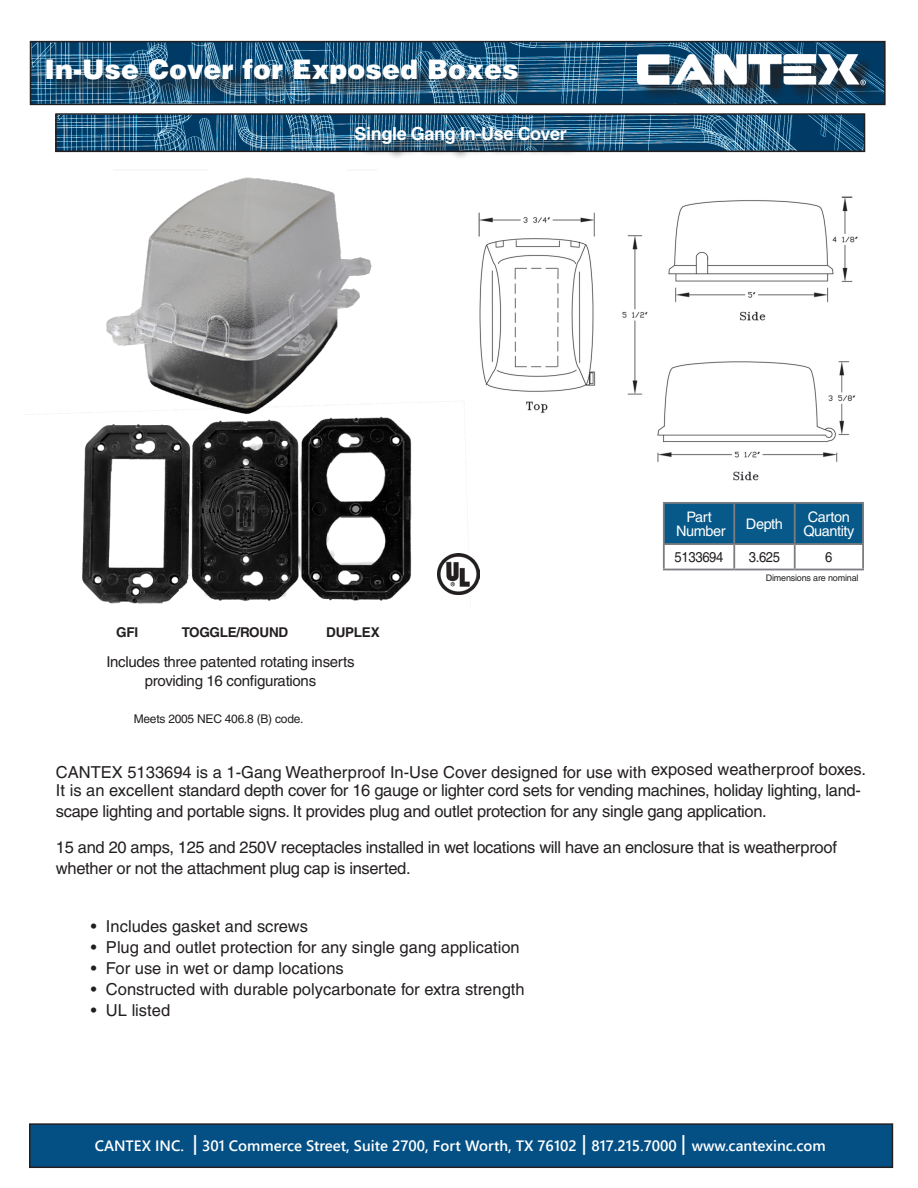
<style>
.page{position:relative;width:918px;height:1188px;background:#fff}
.page>*{position:absolute;margin:0;border:0;box-sizing:border-box;transform-origin:0 0}
.t1{font:900 27px "Helvetica";color:#fff}
.t2{font:700 18px "Helvetica";letter-spacing:-.02em;color:#fff}
.t3{font:16.5px/18px "Helvetica";letter-spacing:-.02em;color:#231f20}
.t4{font:16.5px "Helvetica";color:#231f20}
.t5{font:600 15px "Segoe UI";color:#fff}
.t6{font:15px "Helvetica";letter-spacing:-.02em;color:#231f20}
.t7{font:14.55px/14.5px "Helvetica";letter-spacing:-.03em;color:#fff;text-align:center}
.t8{font:14.25px "Helvetica";letter-spacing:-.025em;color:#231f20;scale:.92 1}
.t9{font:700 13.5px "Helvetica";letter-spacing:-.02em;color:#231f20}
.t10{font:12px "Helvetica";letter-spacing:-.02em;color:#231f20}
.t11{font:9px "Helvetica";letter-spacing:-.02em;color:#231f20}
.s1{font-size:19.5px}
</style>
<div class="page">
<img style="left:478px;top:196px;width:380px;height:285px">
<img style="left:33px;top:44px;width:850px;height:58px">
<div style="left:30px;top:41px;width:856px;height:64px;border:2px solid #231f20"></div>
<div style="left:640px;top:56px;width:243px;height:46px;background:#231f20;opacity:.54"></div>
<img style="left:638px;top:55px;width:231px;height:33px">
<div style="left:32px;top:1126px;width:858px;height:39px;background:#045085"></div>
<div style="left:29px;top:1123px;width:864px;height:45px;border:2px solid #231f20"></div>
<img style="left:58px;top:116px;width:804px;height:33px">
<div style="left:55px;top:113px;width:810px;height:39px;border:2px solid #231f20"></div>
<div style="left:49px;top:61px;width:487px;height:41px;background:#231f20;opacity:.75"></div>
<div style="left:358px;top:128px;width:225px;height:32px;background:#231f20;opacity:.84"></div>
<div style="left:665px;top:504px;width:197px;height:39px;background:#065989"></div>
<hr style="left:663px;top:502px;width:71px;height:2px;background:#7c7e81">
<hr style="left:663px;top:504px;width:2px;height:39px;background:#7c7e81">
<hr style="left:734px;top:502px;width:61px;height:2px;background:#7c7e81">
<hr style="left:733px;top:504px;width:2px;height:39px;background:#7c7e81">
<hr style="left:795px;top:502px;width:69px;height:2px;background:#7c7e81">
<hr style="left:794px;top:504px;width:2px;height:39px;background:#7c7e81">
<hr style="left:862px;top:504px;width:2px;height:39px;background:#7c7e81">
<hr style="left:663px;top:543px;width:71px;height:2px;background:#7c7e81">
<hr style="left:734px;top:543px;width:61px;height:2px;background:#7c7e81">
<hr style="left:795px;top:543px;width:69px;height:2px;background:#7c7e81">
<hr style="left:663px;top:545px;width:2px;height:24px;background:#7c7e81">
<hr style="left:733px;top:545px;width:2px;height:24px;background:#7c7e81">
<hr style="left:794px;top:545px;width:2px;height:24px;background:#7c7e81">
<hr style="left:862px;top:545px;width:2px;height:24px;background:#7c7e81">
<hr style="left:663px;top:569px;width:71px;height:1px;background:#7c7e81">
<hr style="left:734px;top:569px;width:61px;height:1px;background:#7c7e81">
<hr style="left:795px;top:569px;width:69px;height:1px;background:#7c7e81">
<img style="left:25px;top:177px;width:440px;height:427px">
<img style="left:437px;top:554px;width:42px;height:41px">
<p class="t1" style="left:45px;top:51px;width:476px">In-Use Cover for Exposed Boxes</p>
<p class="t2" style="left:354px;top:122px;width:214px">Single Gang In-Use Cover</p>
<p class="t9" style="left:116px;top:624px;width:23px">GFI</p>
<p class="t9" style="left:182px;top:624px;width:108px">TOGGLE/ROUND</p>
<p class="t9" style="left:326px;top:624px;width:55px">DUPLEX</p>
<p class="t6" style="left:106px;top:653px;width:250px">Includes three patented rotating inserts</p>
<p class="t6" style="left:145px;top:672px;width:173px">providing 16 configurations</p>
<p class="t10" style="left:134px;top:712px;width:171px">Meets 2005 NEC 406.8 (B) code.</p>
<p class="t7" style="left:676px;top:509px;width:51px">Part<br>Number</p>
<p class="t7" style="left:746px;top:517px;width:38px">Depth</p>
<p class="t7" style="left:803px;top:509px;width:53px">Carton<br>Quantity</p>
<p class="t8" style="left:675px;top:549px;width:55px">5133694</p>
<p class="t8" style="left:749px;top:549px;width:36px">3.625</p>
<p class="t8" style="left:825px;top:549px;width:9px">6</p>
<p class="t11" style="left:766px;top:573px;width:94px">Dimensions are nominal</p>
<p class="t3" style="left:56px;top:764px;width:812px">CANTEX 5133694 is a 1-Gang Weatherproof In-Use Cover designed for use with exposed weatherproof boxes.<br>It is an excellent standard depth cover for 16 gauge or lighter cord sets for vending machines, holiday lighting, land-</p>
<p class="t3" style="left:56px;top:803px;width:712px">scape lighting and portable signs. It provides plug and outlet protection for any single gang application.</p>
<p class="t3" style="left:56px;top:837px;width:782px;line-height:21px">15 and 20 amps, 125 and 250V receptacles installed in wet locations will have an enclosure that is weatherproof whether or not the attachment plug cap is inserted.</p>
<p class="t4" style="left:91px;top:917px;width:219px">• Includes gasket and screws</p>
<p class="t4" style="left:91px;top:938px;width:430px">• Plug and outlet protection for any single gang application</p>
<p class="t4" style="left:91px;top:959px;width:254px">• For use in wet or damp locations</p>
<p class="t4" style="left:91px;top:980px;width:435px">• Constructed with durable polycarbonate for extra strength</p>
<p class="t4" style="left:91px;top:1001px;width:81px">• UL listed</p>
<p class="t5" style="left:95px;top:1132px;width:732px">CANTEX INC. <span class="s1">|</span> 301 Commerce Street, Suite 2700, Fort Worth, TX 76102 <span class="s1">|</span> 817.215.7000 <span class="s1">|</span> www.cantexinc.com</p>
</div>
